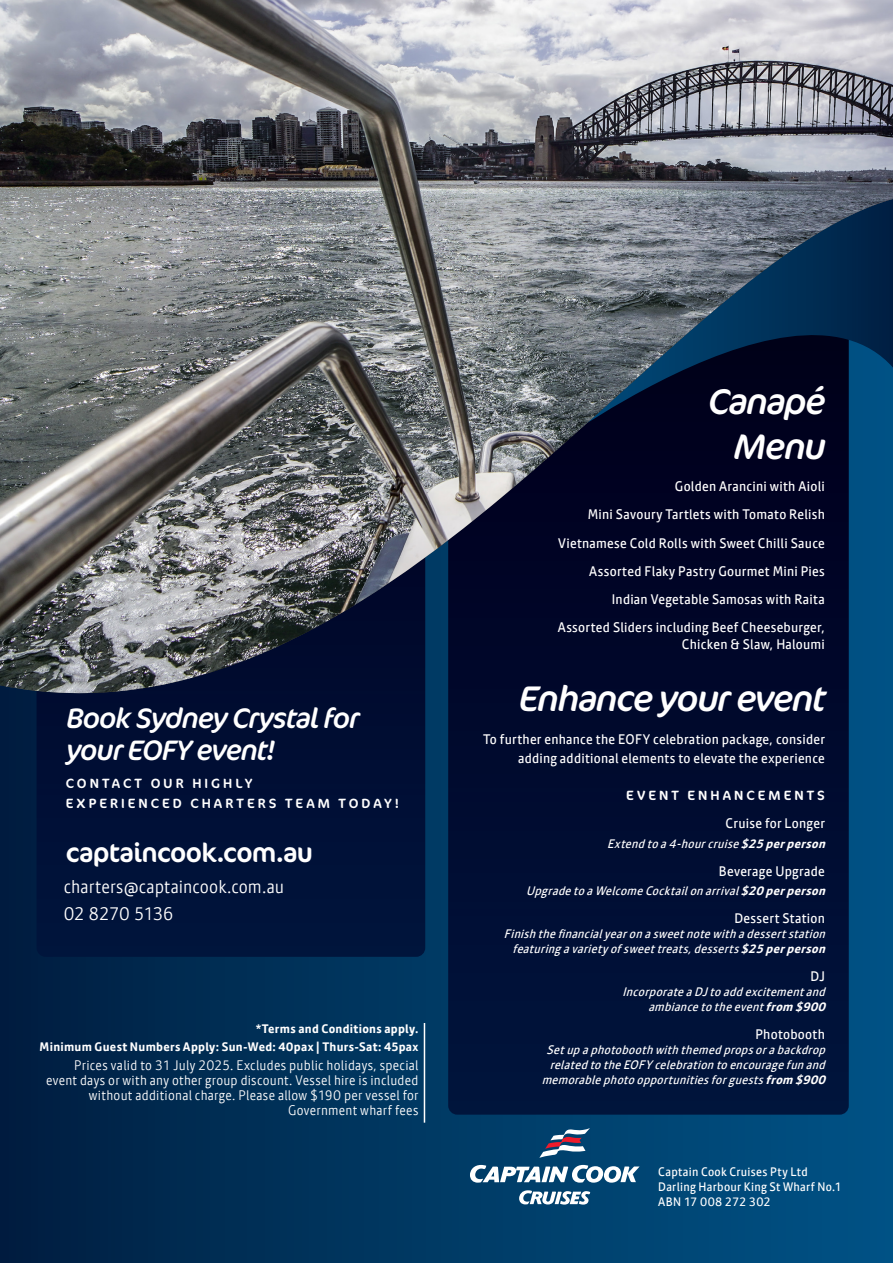
<style>
.page{position:relative;width:893px;height:1263px;background:#fff}
.page>*{position:absolute;margin:0;border:0;box-sizing:border-box;transform-origin:0 0}
.t1{font:italic 36px "Cocon Pro";letter-spacing:-.035em;color:#fff}
.t2{font:italic 28.5px/31.5px "Cocon Pro";letter-spacing:-.035em;color:#fff}
.t3{font:27px "Cocon Pro";letter-spacing:-.02em;color:#fff}
.t4{font:300 18px "Calmetta";color:#fff}
.t5{font:300 18px "Calmetta";letter-spacing:-.035em;color:#fff}
.t6{font:13.5px/19.5px "Calmetta";letter-spacing:.02em;color:#fff;text-align:right}
.t7{font:300 13.5px/15px "Calmetta";letter-spacing:.02em;color:#fff;text-align:right}
.t8{font:13.5px "Cocon Pro";letter-spacing:.23em;color:#fff}
.t9{font:italic 12px/15px "Calmetta";color:#fff;text-align:right}
.t10{font:700 12px "Calmetta";letter-spacing:.025em;color:#fff}
.t11{font:12px "Calmetta";letter-spacing:.025em;color:#fff}
.s1{font-weight:700}
</style>
<div class="page">
<div style="left:0;top:177px;width:893px;height:1086px;background:linear-gradient(to right,#001f41,#005487)"></div>
<div style="left:448px;top:805px;width:401px;height:310px;background:#001037"></div>
<div style="left:37px;top:805px;width:388px;height:152px;background:#001239"></div>
<svg style="left:0;top:695px;width:893px;height:110px;background:#001036"></svg>
<img style="left:0;top:0;width:893px;height:695px">
<svg style="left:539px;top:1128px;width:51px;height:30px"></svg>
<svg style="left:470px;top:1165px;width:170px;height:18px"></svg>
<svg style="left:519px;top:1190px;width:71px;height:14px"></svg>
<hr style="left:424px;top:1023px;width:1px;height:100px;background:#fff">
<p class="t2" style="left:66px;top:702px;width:295px">Book Sydney Crystal for your EOFY event!</p>
<p class="t8" style="left:66px;top:774px;width:188px">CONTACT OUR HIGHLY</p>
<p class="t8" style="left:66px;top:794px;width:335px">EXPERIENCED CHARTERS TEAM TODAY!</p>
<p class="t3" style="left:66px;top:834px;width:249px">captaincook.com.au</p>
<p class="t4" style="left:64px;top:876px;width:222px">charters@captaincook.com.au</p>
<p class="t5" style="left:64px;top:903px;width:111px">02 8270 5136</p>
<p class="t10" style="left:256px;top:1022px;width:164px">*Terms and Conditions apply.</p>
<p class="t10" style="left:40px;top:1039px;width:380px">Minimum Guest Numbers Apply: Sun-Wed: 40pax | Thurs-Sat: 45pax</p>
<p class="t7" style="left:46px;top:1058px;width:374px">Prices valid to 31 July 2025. Excludes public holidays, special event days or with any other group discount. Vessel hire is included without additional charge. Please allow $190 per vessel for Government wharf fees</p>
<p class="t1" style="left:707px;top:377px;width:119px">Canapé</p>
<p class="t1" style="left:733px;top:422px;width:94px">Menu</p>
<p class="t6" style="left:675px;top:477px;width:152px">Golden Arancini with Aioli</p>
<p class="t6" style="left:588px;top:505px;width:239px">Mini Savoury Tartlets with Tomato Relish</p>
<p class="t6" style="left:558px;top:533px;width:268px">Vietnamese Cold Rolls with Sweet Chilli Sauce</p>
<p class="t6" style="left:589px;top:561px;width:237px">Assorted Flaky Pastry Gourmet Mini Pies</p>
<p class="t6" style="left:612px;top:589px;width:215px">Indian Vegetable Samosas with Raita</p>
<p class="t6" style="left:558px;top:617px;width:269px">Assorted Sliders including Beef Cheeseburger,</p>
<p class="t6" style="left:682px;top:634px;width:145px">Chicken &amp; Slaw, Haloumi</p>
<p class="t1" style="left:518px;top:673px;width:309px">Enhance your event</p>
<p class="t6" style="left:483px;top:729px;width:343px">To further enhance the EOFY celebration package, consider adding additional elements to elevate the experience</p>
<p class="t8" style="left:626px;top:787px;width:200px">EVENT ENHANCEMENTS</p>
<p class="t6" style="left:726px;top:814px;width:101px">Cruise for Longer</p>
<p class="t9" style="left:607px;top:836px;width:223px">Extendtoa4-hourcruise <span class="s1">$25 perperson</span></p>
<p class="t6" style="left:719px;top:861px;width:108px">Beverage Upgrade</p>
<p class="t9" style="left:526px;top:884px;width:304px">UpgradetoaWelcomeCocktailonarrival<span class="s1">$20 perperson</span></p>
<p class="t6" style="left:734px;top:909px;width:92px">Dessert Station</p>
<p class="t9" style="left:504px;top:927px;width:326px">Finishthefinancialyearonasweetnotewithadessertstation featuringavariety ofsweettreats,desserts <span class="s1">$25 perperson</span></p>
<p class="t6" style="left:811px;top:967px;width:16px">DJ</p>
<p class="t9" style="left:623px;top:985px;width:208px">IncorporateaDJtoaddexcitementand ambiancetotheevent<span class="s1">from $900</span></p>
<p class="t6" style="left:755px;top:1025px;width:71px">Photobooth</p>
<p class="t9" style="left:542px;top:1043px;width:289px">Setupaphotoboothwiththemedpropsorabackdrop relatedtotheEOFYcelebrationtoencouragefunand memorablephotoopportunitiesforguests<span class="s1">from $900</span></p>
<p class="t11" style="left:658px;top:1164px;width:151px">Captain Cook Cruises Pty Ltd</p>
<p class="t11" style="left:658px;top:1179px;width:185px">Darling Harbour King St Wharf No.1</p>
<p class="t11" style="left:658px;top:1194px;width:114px">ABN 17 008 272 302</p>
</div>
